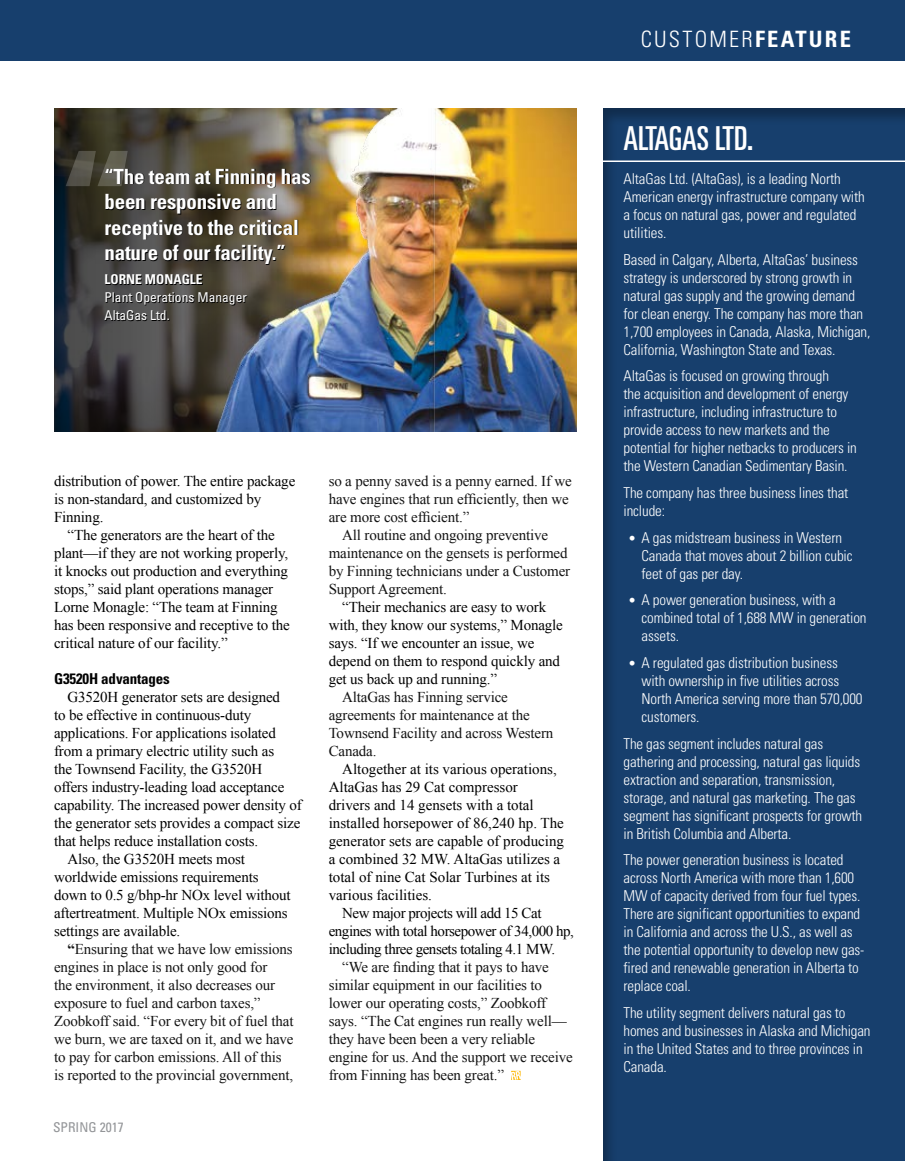
<style>
.page{position:relative;width:905px;height:1161px;background:#fff}
.page>*{position:absolute;margin:0;border:0;box-sizing:border-box;transform-origin:0 0}
.t1{font:700 condensed 178.8px "Univers LT Std";color:#fff}
.t2{font:ultra-condensed 33px "Univers LT Std";letter-spacing:-.005em;color:#fff}
.t3{font:300 condensed 22.5px "Univers LT Std";letter-spacing:.1em;color:#fff}
.t4{font:700 condensed 21px/25.5px "Univers LT Std";letter-spacing:-.01em;color:#fff}
.t5{font:300 condensed 15px/18px "Univers LT Std";letter-spacing:-.01em;color:#fff}
.t6{font:15px/18px "Times New Roman";letter-spacing:-.01em;color:#000}
.t7{font:15px/18px "Times New Roman";letter-spacing:-.01em;color:#131313}
.t8{font:15px "Times New Roman";letter-spacing:-.03em;color:#000}
.t9{font:700 condensed 15px "Univers LT Std";letter-spacing:-.01em;color:#000}
.t10{font:condensed 13.5px/18px "Univers LT Std";color:#fff}
.t11{font:700 condensed 13.5px "Univers LT Std";color:#fff}
.t12{font:condensed 13.5px "Univers LT Std";color:#939598}
.s1{font-weight:700}
.s2{font-size:13.5px}
</style>
<div class="page">
<div style="left:600px;top:106px;width:304px;height:1055px;background:#173f6d"></div>
<div style="left:0;top:0;width:904px;height:61px;background:#173f6d"></div>
<svg style="left:511px;top:1071px;width:9px;height:9px"></svg>
<svg style="left:54px;top:108px;width:135px;height:324px;background:#3c3b39"></svg>
<hr style="left:598px;top:160px;width:306px;height:2px;background:#fff">
<img style="left:189px;top:108px;width:387px;height:324px">
<h1 class="t1" style="left:57px;top:107px;width:81px">“</h1>
<h3 class="t4" style="left:104px;top:163px;width:208px">“The team at Finning has been responsive and receptive to the critical nature of our facility.”</h3>
<p class="t11" style="left:104px;top:271px;width:100px">LORNE MONAGLE</p>
<p class="t10" style="left:104px;top:288px;width:144px">Plant Operations Manager<br>AltaGas Ltd.</p>
<p class="t6" style="left:54px;top:472px;width:243px">distribution of power. The entire package is non-standard, and customized by<br>Finning.</p>
<p class="t6" style="left:54px;top:526px;width:237px;text-indent:14px">“The generators are the heart of the plant—if they are not working properly, it knocks out production and everything stops,” said plant operations manager Lorne Monagle: “The team at Finning has been responsive and receptive to the critical nature of our facility.”</p>
<p class="t9" style="left:54px;top:669px;width:117px">G3520H advantages</p>
<p class="t6" style="left:68px;top:688px;width:214px">G3520H generator sets are designed</p>
<p class="t6" style="left:54px;top:706px;width:199px">to be effective in continuous-duty</p>
<p class="t6" style="left:54px;top:724px;width:223px">applications. For applications isolated</p>
<p class="t6" style="left:54px;top:742px;width:222px">from a primary electric utility such as</p>
<p class="t6" style="left:54px;top:760px;width:210px">the Townsend Facility, the G3520H</p>
<p class="t6" style="left:54px;top:778px;width:232px">offers industry-leading load acceptance</p>
<p class="t6" style="left:54px;top:796px;width:249px">capability. The increased power density of</p>
<p class="t6" style="left:54px;top:814px;width:248px">the generator sets provides a compact size</p>
<p class="t6" style="left:54px;top:832px;width:206px">that helps reduce installation costs.</p>
<p class="t6" style="left:68px;top:850px;width:179px">Also, the G3520H meets most</p>
<p class="t6" style="left:54px;top:868px;width:206px">worldwide emissions requirements</p>
<p class="t6" style="left:54px;top:886px;width:238px">down to 0.5 g/bhp-hr NOx level without</p>
<p class="t6" style="left:54px;top:904px;width:235px">aftertreatment. Multiple NOx emissions</p>
<p class="t6" style="left:54px;top:922px;width:128px">settings are available.</p>
<p class="t7" style="left:68px;top:940px;width:227px"><span class="s1">“</span>Ensuring that we have low emissions</p>
<p class="t7" style="left:54px;top:958px;width:215px">engines in place is not only good for</p>
<p class="t7" style="left:54px;top:976px;width:223px">the environment, it also decreases our</p>
<p class="t7" style="left:54px;top:994px;width:208px">exposure to fuel and carbon taxes,”</p>
<p class="t7" style="left:54px;top:1012px;width:241px">Zoobkoff said. “For every bit of fuel that</p>
<p class="t7" style="left:54px;top:1030px;width:241px">we burn, we are taxed on it, and we have</p>
<p class="t7" style="left:54px;top:1048px;width:229px">to pay for carbon emissions. All of this</p>
<p class="t7" style="left:54px;top:1066px;width:240px">is reported to the provincial government,</p>
<p class="t12" style="left:53px;top:1119px;width:72px">SPRING 2017</p>
<p class="t7" style="left:329px;top:472px;width:245px">so a penny saved is a penny earned. If we</p>
<p class="t7" style="left:329px;top:490px;width:242px">have engines that run efficiently, then we</p>
<p class="t7" style="left:329px;top:508px;width:142px">are more cost efficient.”</p>
<p class="t7" style="left:342px;top:526px;width:207px">All routine and ongoing preventive</p>
<p class="t7" style="left:329px;top:544px;width:240px">maintenance on the gensets is performed</p>
<p class="t7" style="left:329px;top:562px;width:243px">by Finning technicians under a Customer</p>
<p class="t7" style="left:329px;top:580px;width:120px">Support Agreement.</p>
<p class="t6" style="left:329px;top:598px;width:236px;text-indent:13px">“Their mechanics are easy to work with, they know our systems,” Monagle says. “If we encounter an issue, we depend on them to respond quickly and get us back up and running.”</p>
<p class="t7" style="left:329px;top:688px;width:226px;text-indent:13px">AltaGas has Finning service agreements for maintenance at the<br>Townsend Facility and across Western<br>Canada.</p>
<p class="t6" style="left:342px;top:760px;width:216px">Altogether at its various operations,</p>
<p class="t6" style="left:329px;top:778px;width:191px">AltaGas has 29 Cat compressor</p>
<p class="t6" style="left:329px;top:796px;width:206px">drivers and 14 gensets with a total</p>
<p class="t6" style="left:329px;top:814px;width:237px">installed horsepower of 86,240 hp. The</p>
<p class="t6" style="left:329px;top:832px;width:237px">generator sets are capable of producing</p>
<p class="t6" style="left:329px;top:850px;width:233px">a combined 32 MW. AltaGas utilizes a</p>
<p class="t6" style="left:329px;top:868px;width:223px">total of nine Cat Solar Turbines at its</p>
<p class="t6" style="left:329px;top:886px;width:105px">various facilities.</p>
<p class="t8" style="left:342px;top:903px;width:201px">New major projects will add 15 Cat</p>
<p class="t8" style="left:329px;top:921px;width:247px">engines with total horsepower of 34,000 hp,</p>
<p class="t8" style="left:329px;top:939px;width:228px">including three gensets totaling 4.1 MW.</p>
<p class="t7" style="left:329px;top:958px;width:245px;text-indent:13px">“We are finding that it pays to have similar equipment in our facilities to lower our operating costs,” Zoobkoff says. “The Cat engines run really well— they have been been a very reliable engine for us. And the support we receive from Finning has been great.”</p>
<h3 class="t3" style="left:640px;top:26px;width:212px">CUSTOMER<span class="s1">FEATURE</span></h3>
<h2 class="t2" style="left:623px;top:119px;width:131px">ALTAGAS LTD.</h2>
<p class="t5" style="left:623px;top:170px;width:243px">AltaGas Ltd. (AltaGas), is a leading North American energy infrastructure company with a focus on natural gas, power and regulated utilities.</p>
<p class="t5" style="left:623px;top:251px;width:248px">Based in Calgary, Alberta, AltaGas’ business strategy is underscored by strong growth in natural gas supply and the growing demand for clean energy. The company has more than 1,700 employees in Canada, Alaska, Michigan, California, Washington State and Texas.</p>
<p class="t5" style="left:623px;top:367px;width:235px">AltaGas is focused on growing through<br>the acquisition and development of energy infrastructure, including infrastructure to provide access to new markets and the potential for higher netbacks to producers in the Western Canadian Sedimentary Basin.</p>
<p class="t5" style="left:623px;top:484px;width:226px">The company has three business lines that include:</p>
<p class="t5" style="left:641px;top:528px;width:212px;text-indent:-14px"><span class="s2">•</span> A gas midstream business in Western<br>Canada that moves about 2 billion cubic feet of gas per day.</p>
<p class="t5" style="left:641px;top:591px;width:226px;text-indent:-14px"><span class="s2">•</span> A power generation business, with a combined total of 1,688 MW in generation assets.</p>
<p class="t5" style="left:641px;top:654px;width:222px;text-indent:-14px"><span class="s2">•</span> A regulated gas distribution business with ownership in five utilities across North America serving more than 570,000 customers.</p>
<p class="t5" style="left:623px;top:734px;width:240px">The gas segment includes natural gas gathering and processing, natural gas liquids extraction and separation, transmission, storage, and natural gas marketing. The gas segment has significant prospects for growth in British Columbia and Alberta.</p>
<p class="t5" style="left:623px;top:851px;width:242px">The power generation business is located across North America with more than 1,600<br>MW of capacity derived from four fuel types.<br>There are significant opportunities to expand in California and across the U.S., as well as the potential opportunity to develop new gas&shy;fired and renewable generation in Alberta to replace coal.</p>
<p class="t5" style="left:623px;top:1004px;width:248px">The utility segment delivers natural gas to homes and businesses in Alaska and Michigan in the United States and to three provinces in Canada.</p>
</div>
